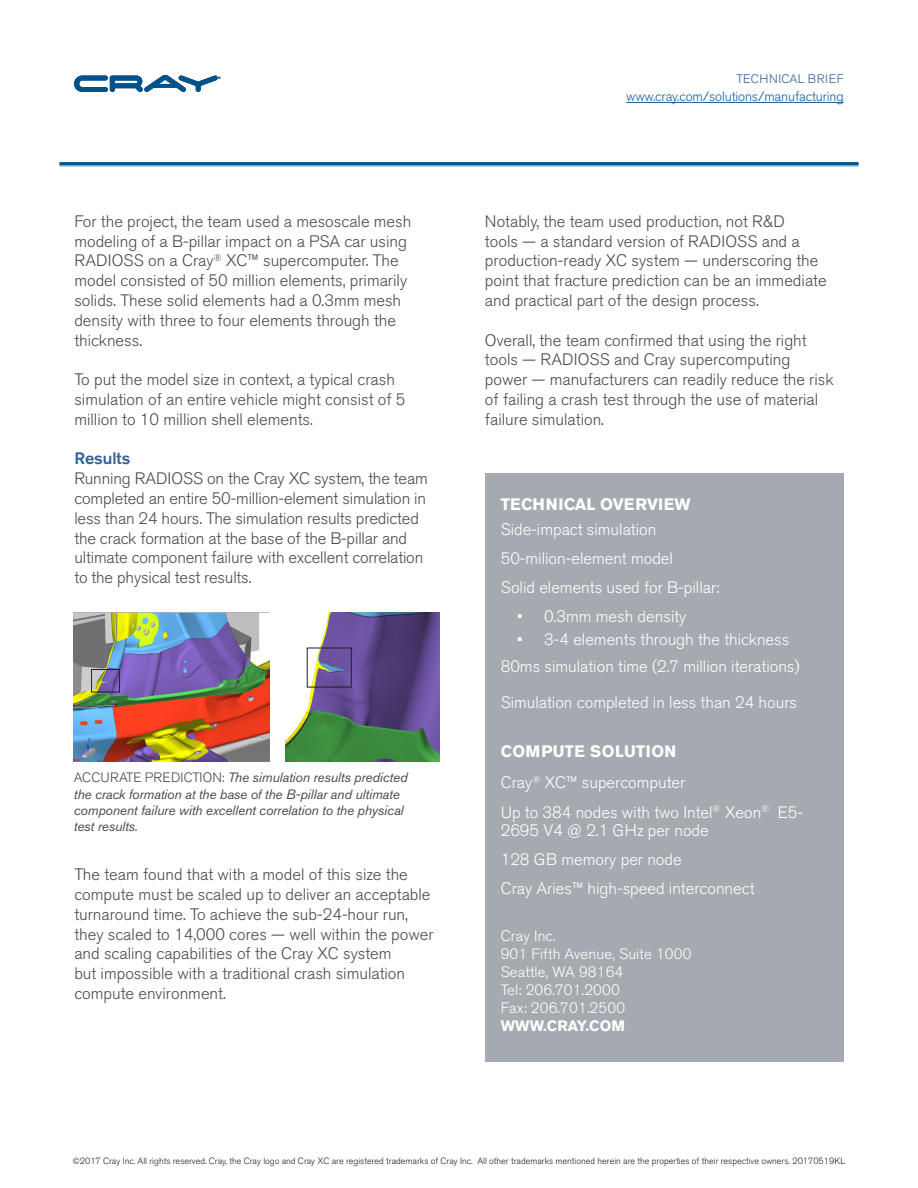
<style>
.page{position:relative;width:918px;height:1188px;background:#fff}
.page>*{position:absolute;margin:0;border:0;box-sizing:border-box;transform-origin:0 0}
.Body_Text{font:300 16.5px/19.8px "Akzidenz Grotesk BE";color:#494a4b}
.Body_Text-2{font:300 16.5px/18px "Akzidenz Grotesk BE";color:#fff}
.Body_Text-3{font:700 16.5px "Akzidenz Grotesk BE";color:#fff}
.Address{font:700 16.5px "Akzidenz Grotesk BE";letter-spacing:.02em;color:#fff}
.t1{font:500 16.5px "Akzidenz Grotesk BE";color:#346195}
.Body_Text-4{font:300 15px "Akzidenz Grotesk BE";letter-spacing:.01em;color:#fff}
.Address-2{font:700 15px "Akzidenz Grotesk BE";letter-spacing:.01em;color:#fff}
.Body_Text-5{font:italic 13.5px/16.2px "Akzidenz Grotesk BE";letter-spacing:-.01em;color:#494a4b}
.Body_Text-6{font:300 13.5px "Akzidenz Grotesk BE";letter-spacing:-.01em;color:#175d9e}
.Body_Text-7{font:300 12.3px "Akzidenz Grotesk BE";letter-spacing:.04em;color:#346195}
.copyright_and_Image{font:300 9px "Akzidenz Grotesk BE";color:#231f20}
.s1{font-weight:300;font-style:normal}
</style>
<div class="page">
<svg style="left:74px;top:75px;width:147px;height:17px"></svg>
<hr style="left:59px;top:165px;width:800px;height:2px;background:#61b3e4">
<hr style="left:59px;top:162px;width:800px;height:3px;background:#01518a">
<div style="left:486px;top:473px;width:358px;height:589px;background:#a5aab0"></div>
<img style="left:74px;top:613px;width:196px;height:148px">
<img style="left:285px;top:613px;width:155px;height:148px">
<div style="left:91px;top:669px;width:29px;height:23px;border:1px solid #231f20"></div>
<hr style="left:626px;top:102px;width:218px;height:1px;background:#175d9e">
<p class="Body_Text" style="left:74px;top:212px;width:338px">For the project, the team used a mesoscale mesh modeling of a B-pillar impact on a PSA car using RADIOSS on a Cray<sup>®</sup> XC™ supercomputer. The model consisted of 50 million elements, primarily solids. These solid elements had a 0.3mm mesh density with three to four elements through the thickness.</p>
<p class="Body_Text" style="left:74px;top:370px;width:333px">To put the model size in context, a typical crash simulation of an entire vehicle might consist of 5 million to 10 million shell elements.</p>
<p class="t1" style="left:74px;top:449px;width:58px">Results</p>
<p class="Body_Text" style="left:74px;top:469px;width:355px">Running RADIOSS on the Cray XC system, the team completed an entire 50-million-element simulation in less than 24 hours. The simulation results predicted the crack formation at the base of the B-pillar and ultimate component failure with excellent correlation to the physical test results.</p>
<p class="Body_Text-5" style="left:74px;top:769px;width:335px"><span class="s1">ACCURATE PREDICTION:</span> The simulation results predicted the crack formation at the base of the B-pillar and ultimate component failure with excellent correlation to the physical test results.</p>
<p class="Body_Text" style="left:74px;top:865px;width:361px">The team found that with a model of this size the compute must be scaled up to deliver an acceptable turnaround time. To achieve the sub-24-hour run, they scaled to 14,000 cores — well within the power and scaling capabilities of the Cray XC system<br>but impossible with a traditional crash simulation compute environment.</p>
<p class="Body_Text-7" style="left:737px;top:72px;width:109px">TECHNICAL BRIEF</p>
<p class="Body_Text-6" style="left:626px;top:89px;width:219px">www.cray.com/solutions/manufacturing</p>
<p class="Body_Text" style="left:485px;top:212px;width:343px">Notably, the team used production, not R&amp;D<br>tools — a standard version of RADIOSS and a production-ready XC system — underscoring the point that fracture prediction can be an immediate and practical part of the design process.</p>
<p class="Body_Text" style="left:485px;top:330px;width:350px">Overall, the team confirmed that using the right tools — RADIOSS and Cray supercomputing power — manufacturers can readily reduce the risk of failing a crash test through the use of material failure simulation.</p>
<p class="Body_Text-3" style="left:501px;top:495px;width:191px">TECHNICAL OVERVIEW</p>
<p class="Body_Text-2" style="left:501px;top:520px;width:157px">Side-impact simulation</p>
<p class="Body_Text-2" style="left:501px;top:550px;width:174px">50-milion-element model</p>
<p class="Body_Text-2" style="left:501px;top:579px;width:220px">Solid elements used for B-pillar:</p>
<p class="Body_Text-2" style="left:517px;top:608px;width:171px">• 0.3mm mesh density</p>
<p class="Body_Text-2" style="left:517px;top:631px;width:274px">• 3-4 elements through the thickness</p>
<p class="Body_Text-2" style="left:501px;top:658px;width:300px">80ms simulation time (2.7 million iterations)</p>
<p class="Body_Text-2" style="left:501px;top:694px;width:298px">Simulation completed in less than 24 hours</p>
<p class="Address" style="left:501px;top:742px;width:177px">COMPUTE SOLUTION</p>
<p class="Body_Text-2" style="left:501px;top:774px;width:186px">Cray<sup>®</sup> XC™ supercomputer</p>
<p class="Body_Text-2" style="left:501px;top:803px;width:304px">Up to 384 nodes with two Intel<sup>®</sup> Xeon<sup>®</sup> E5-<br>2695 V4 @ 2.1 GHz per node</p>
<p class="Body_Text-2" style="left:501px;top:850px;width:183px">128 GB memory per node</p>
<p class="Body_Text-2" style="left:501px;top:880px;width:255px">Cray Aries™ high-speed interconnect</p>
<p class="Body_Text-4" style="left:501px;top:928px;width:56px">Cray Inc.</p>
<p class="Body_Text-4" style="left:501px;top:946px;width:192px">901 Fifth Avenue, Suite 1000</p>
<p class="Body_Text-4" style="left:501px;top:964px;width:124px">Seattle, WA 98164</p>
<p class="Body_Text-4" style="left:501px;top:982px;width:121px">Tel: 206.701.2000</p>
<p class="Body_Text-4" style="left:501px;top:1000px;width:126px">Fax: 206.701.2500</p>
<p class="Address-2" style="left:501px;top:1017px;width:126px">WWW.CRAY.COM</p>
<p class="copyright_and_Image" style="left:72px;top:1156px;width:775px">©2017 Cray Inc. All rights reserved. Cray, the Cray logo and Cray XC are registered trademarks of Cray Inc. All other trademarks mentioned herein are the properties of their respective owners. 20170519KL</p>
</div>
